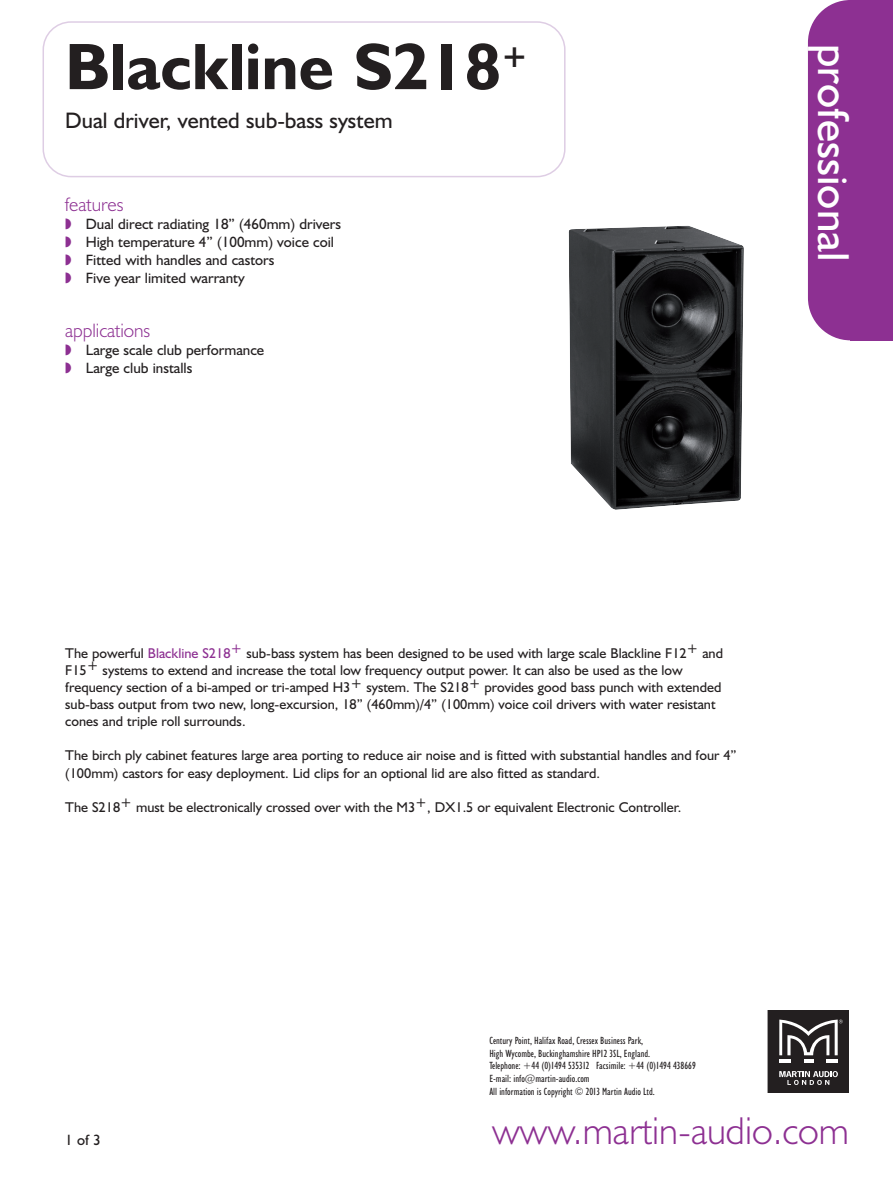
<style>
.page{position:relative;width:893px;height:1187px;background:#fff}
.page>*{position:absolute;margin:0;border:0;box-sizing:border-box;transform-origin:0 0}
.t1{font:700 66px "Humanist 521 BT";color:#231f20}
.t2{font:45px "Humanist 521 BT";color:#fff}
.t3{font:300 39px "Humanist 521 BT";color:#8d3092}
.t4{font:22.5px "Humanist 521 BT";color:#231f20}
.t5{font:300 19.5px "Humanist 521 BT";color:#8d3092}
.t6{font:15px/18px "Humanist 521 BT";color:#231f20}
.t7{font:14.25px/17.1px "Humanist 521 BT";color:#231f20}
.t8{font:condensed 10.5px/12.6px "Humanist 521 BT";color:#231f20}
.s1{color:#8d3092}
</style>
<div class="page">
<div style="left:850px;top:0;width:43px;height:340px;background:#8d3092"></div>
<div style="left:808px;top:0;width:85px;height:340px;background:#8d3092;border-radius:43px"></div>
<svg style="left:43px;top:21px;width:523px;height:156px"></svg>
<svg style="left:768px;top:1092px;width:80px;height:1px"></svg>
<div style="left:767px;top:1009px;width:82px;height:83px;background:#231f20"></div>
<svg style="left:779px;top:1071px;width:59px;height:14px"></svg>
<svg style="left:779px;top:1019px;width:64px;height:43px"></svg>
<div style="left:766px;top:1006px;width:84px;height:89px;border:1px solid #fff"></div>
<img style="left:568px;top:226px;width:176px;height:283px">
<h1 class="t1" style="left:65px;top:43px;width:465px">Blackline S218<sup>+</sup></h1>
<h3 class="t4" style="left:65px;top:113px;width:329px">Dual driver, vented sub-bass system</h3>
<h3 class="t5" style="left:65px;top:198px;width:60px">features</h3>
<p class="t6" style="left:65px;top:217px;width:277px"><span class="s1">◗</span> Dual direct radiating 18” (460mm) drivers <span class="s1">◗</span> High temperature 4” (100mm) voice coil <span class="s1">◗</span> Fitted with handles and castors<br><span class="s1">◗</span> Five year limited warranty</p>
<h3 class="t5" style="left:65px;top:324px;width:87px">applications</h3>
<p class="t6" style="left:65px;top:343px;width:200px"><span class="s1">◗</span> Large scale club performance <span class="s1">◗</span> Large club installs</p>
<h2 class="t2" style="left:849px;top:44px;width:218px;rotate:90deg">professional</h2>
<p class="t7" style="left:65px;top:646px;width:659px">The powerful <span class="s1">Blackline S218</span><sup>+</sup> sub-bass system has been designed to be used with large scale Blackline F12+ and F15+ systems to extend and increase the total low frequency output power. It can also be used as the low frequency section of a bi-amped or tri-amped H3+ system. The S218+ provides good bass punch with extended sub-bass output from two new, long-excursion, 18” (460mm)/4” (100mm) voice coil drivers with water resistant cones and triple roll surrounds.</p>
<p class="t7" style="left:65px;top:748px;width:673px">The birch ply cabinet features large area porting to reduce air noise and is fitted with substantial handles and four 4” (100mm) castors for easy deployment. Lid clips for an optional lid are also fitted as standard.</p>
<p class="t7" style="left:65px;top:800px;width:617px">The S218+ must be electronically crossed over with the M3+, DX1.5 or equivalent Electronic Controller.</p>
<p class="t8" style="left:489px;top:1035px;width:208px">Century Point, Halifax Road, Cressex Business Park,<br>High Wycombe, Buckinghamshire HP12 3SL, England.<br>Telephone: +44 (0)1494 535312 Facsimile: +44 (0)1494 438669<br>E-mail: info@martin-audio.com<br>All information is Copyright © 2013 Martin Audio Ltd.</p>
<p class="t6" style="left:65px;top:1131px;width:37px">1 of 3</p>
<h3 class="t3" style="left:492px;top:1117px;width:358px">www.martin-audio.com</h3>
</div>
